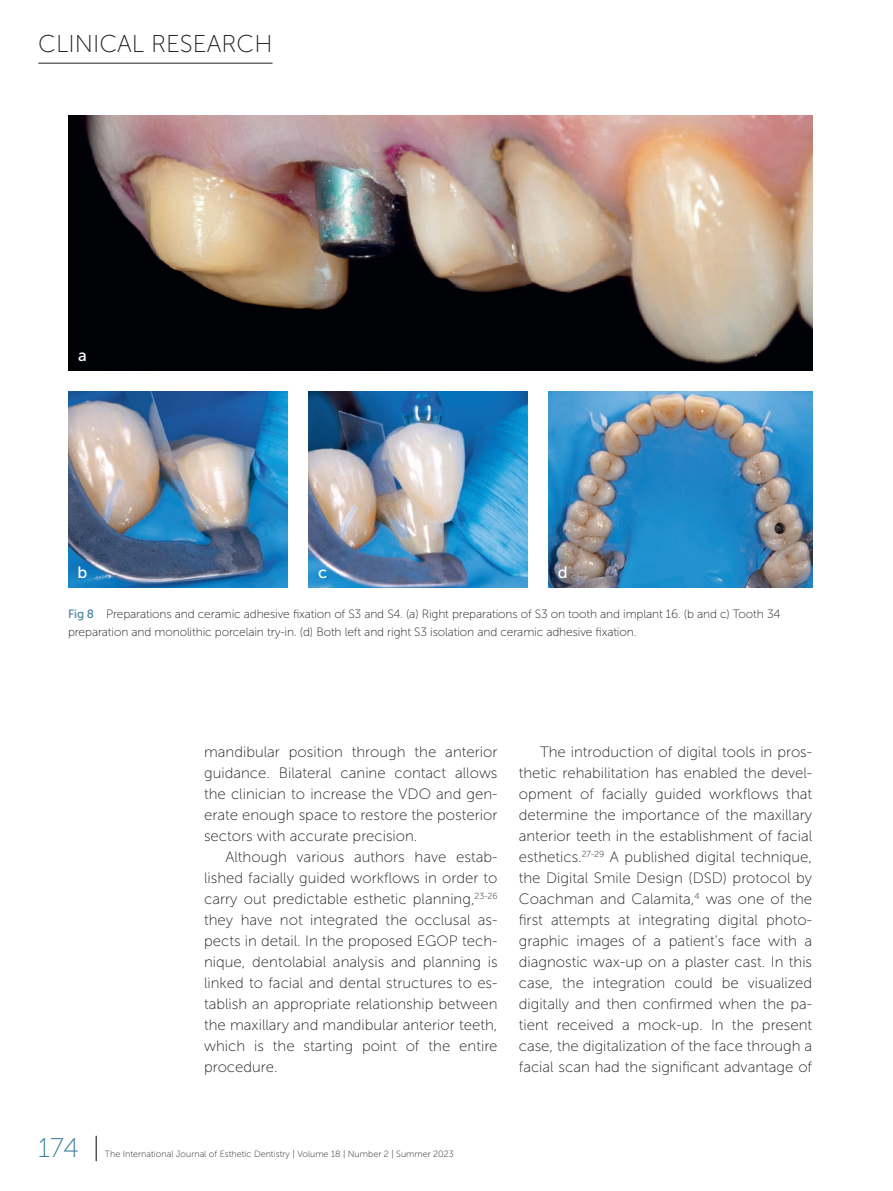
<style>
.page{position:relative;width:893px;height:1191px;background:#fff}
.page>*{position:absolute;margin:0;border:0;box-sizing:border-box;transform-origin:0 0}
.t1{font:27px "Museo Sans 100";color:#40829b}
.t2{font:24.3px "Museo Sans 100";color:#231f20}
.t3{font:16.5px "Museo Sans 500";color:#fff}
.t4{font:15px/21px "Museo Sans 100";color:#231f20;text-align:justify}
.t5{font:12px/18px "Museo Sans 100";letter-spacing:-.01em;color:#231f20}
.t6{font:9px "Museo Sans 100";color:#231f20}
.s1{font-family:"Museo Sans 500";color:#40829b}
.s2{color:#231f20}
</style>
<div class="page">
<hr style="left:38px;top:63px;width:234px;height:1px;background:#231f20">
<img style="left:68px;top:115px;width:744px;height:255px">
<img style="left:68px;top:392px;width:219px;height:195px">
<img style="left:549px;top:392px;width:263px;height:195px">
<img style="left:308px;top:392px;width:219px;height:195px">
<h2 class="t2" style="left:38px;top:30px;width:43px">Clinic</h2>
<h2 class="t2" style="left:117px;top:30px;width:157px">al Researc h</h2>
<p class="t3" style="left:78px;top:346px;width:10px">a</p>
<p class="t3" style="left:77px;top:563px;width:11px">b</p>
<p class="t3" style="left:318px;top:563px;width:11px">c</p>
<p class="t3" style="left:558px;top:563px;width:11px">d</p>
<p class="t5" style="left:68px;top:604px;width:714px"><span class="s1">Fig 8</span> Preparations and ceramic adhesive fixation of S3 and S4. (a) Right preparations of S3 on tooth and implant 16. (b and c) Tooth 34 preparation and monolithic porcelain try-in. (d) Both left and right S3 isolation and ceramic adhesive fixation.</p>
<p class="t4" style="left:204px;top:741px;width:295px">mandibular position through the anterior guidance. Bilateral canine contact allows the clinician to increase the VDO and gen&shy;erate enough space to restore the posterior sectors with accurate precision.</p>
<p class="t4" style="left:204px;top:846px;width:295px;text-indent:21px">Although various authors have estab&shy;lished facially guided workflows in order to carry out predictable esthetic planning,<sup>23-26 </sup>they have not integrated the occlusal as&shy;pects in detail. In the proposed EGOP tech&shy;nique, dentolabial analysis and planning is linked to facial and dental structures to es&shy;tablish an appropriate relationship between the maxillary and mandibular anterior teeth, which is the starting point of the entire procedure.</p>
<p class="t4" style="left:519px;top:741px;width:295px;text-indent:21px">The introduction of digital tools in pros&shy;thetic rehabilitation has enabled the devel&shy;opment of facially guided workflows that determine the importance of the maxillary anterior teeth in the establishment of facial esthetics.<sup>27-29</sup> A published digital technique, the Digital Smile Design (DSD) protocol by Coachman and Calamita,<sup>4</sup> was one of the first attempts at integrating digital photo&shy;graphic images of a patient’s face with a diagnostic wax-up on a plaster cast. In this case, the integration could be visualized digitally and then confirmed when the pa&shy;tient received a mock-up. In the present case, the digitalization of the face through a facial scan had the significant advantage of</p>
<h1 class="t1" style="left:38px;top:1133px;width:63px">174 <span class="s2">|</span></h1>
<p class="t6" style="left:105px;top:1149px;width:351px">The International Journal of Esthetic Dentistry | Volume 18 | Number 2 | Summer 2023</p>
</div>
